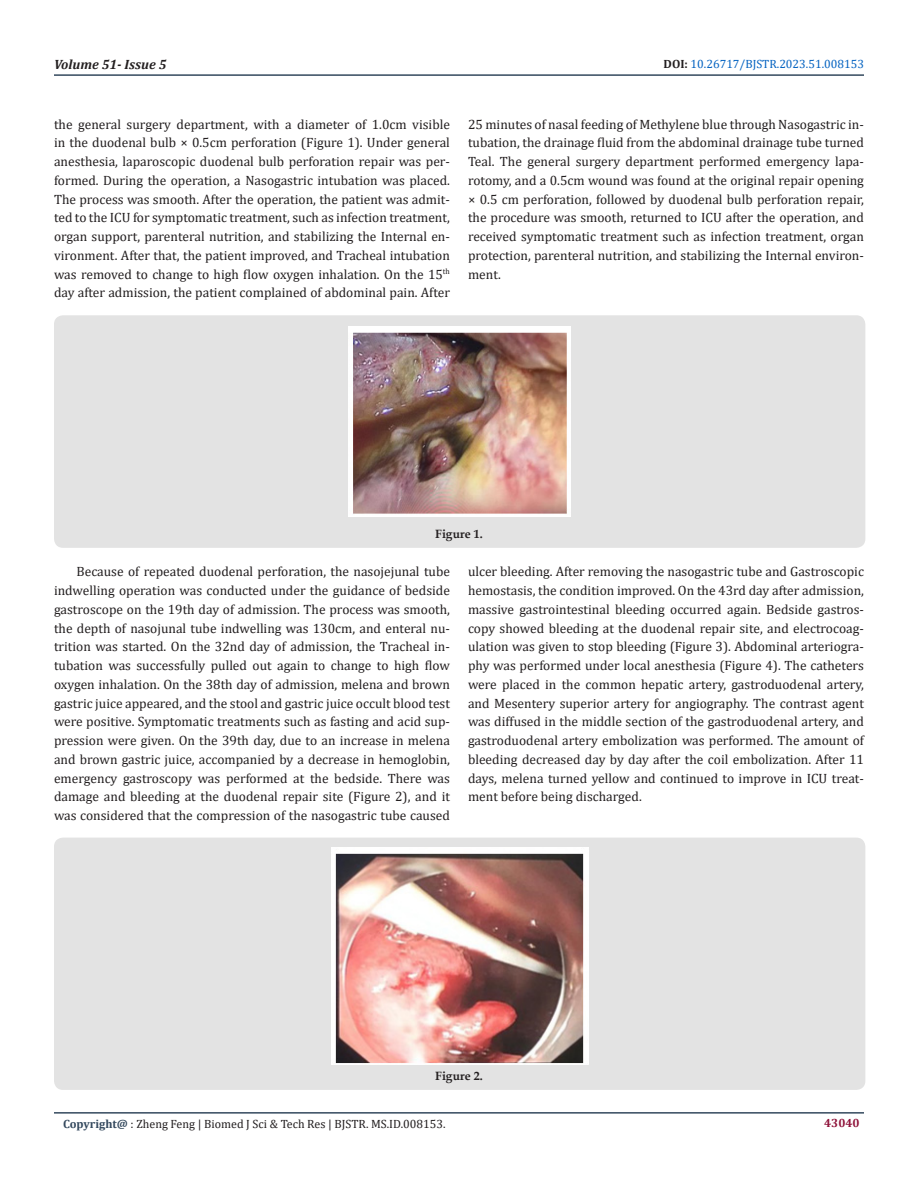
<style>
.page{position:relative;width:918px;height:1188px;background:#fff}
.page>*{position:absolute;margin:0;border:0;box-sizing:border-box;transform-origin:0 0}
.t1{font:13.5px/18.8px "Cambria";color:#231f20;text-align:justify}
.t2{font:italic 700 13.5px "Cambria";color:#231f20}
.t3{font:12px "Cambria";color:#231f20}
.t4{font:12px "Cambria";color:#0563c1}
.t5{font:700 12px "Book Antiqua";color:#231f20}
.t6{font:700 12px "Cambria";color:#8f133a}
.s1{font-weight:700;color:#231f20}
.s2{font-weight:700;color:#34495e}
</style>
<div class="page">
<hr style="left:54px;top:1112px;width:810px;height:2px;background:#34495e">
<hr style="left:54px;top:74px;width:810px;height:2px;background:#34495e">
<div style="left:54px;top:315px;width:811px;height:233px;background:#e3e3e3;border-radius:9px"></div>
<img style="left:349px;top:326px;width:222px;height:191px">
<div style="left:54px;top:838px;width:811px;height:252px;background:#e3e3e3;border-radius:9px"></div>
<img style="left:331px;top:848px;width:257px;height:217px">
<p class="t2" style="left:54px;top:55px;width:114px">Volume 51- Issue 5</p>
<p class="t4" style="left:664px;top:57px;width:202px"><span class="s1">DOI:</span> 10.26717/BJSTR.2023.51.008153</p>
<p class="t1" style="left:54px;top:115px;width:398px">the general surgery department, with a diameter of 1.0cm visible in the duodenal bulb × 0.5cm perforation (Figure 1). Under general anesthesia, laparoscopic duodenal bulb perforation repair was per&shy;formed. During the operation, a Nasogastric intubation was placed.<br>The process was smooth. After the operation, the patient was admit&shy;ted to the ICU for symptomatic treatment, such as infection treatment, organ support, parenteral nutrition, and stabilizing the Internal en&shy;vironment. After that, the patient improved, and Tracheal intubation was removed to change to high flow oxygen inhalation. On the 15<sup>th </sup>day after admission, the patient complained of abdominal pain. After</p>
<p class="t1" style="left:468px;top:115px;width:398px">25 minutes of nasal feeding of Methylene blue through Nasogastric in&shy;tubation, the drainage fluid from the abdominal drainage tube turned Teal. The general surgery department performed emergency lapa&shy;rotomy, and a 0.5cm wound was found at the original repair opening × 0.5 cm perforation, followed by duodenal bulb perforation repair, the procedure was smooth, returned to ICU after the operation, and received symptomatic treatment such as infection treatment, organ protection, parenteral nutrition, and stabilizing the Internal environ&shy;ment.</p>
<p class="t5" style="left:435px;top:526px;width:49px">Figure 1.</p>
<p class="t1" style="left:54px;top:562px;width:398px;text-indent:22px">Because of repeated duodenal perforation, the nasojejunal tube indwelling operation was conducted under the guidance of bedside gastroscope on the 19th day of admission. The process was smooth, the depth of nasojunal tube indwelling was 130cm, and enteral nu&shy;trition was started. On the 32nd day of admission, the Tracheal in&shy;tubation was successfully pulled out again to change to high flow oxygen inhalation. On the 38th day of admission, melena and brown gastric juice appeared, and the stool and gastric juice occult blood test were positive. Symptomatic treatments such as fasting and acid sup&shy;pression were given. On the 39th day, due to an increase in melena and brown gastric juice, accompanied by a decrease in hemoglobin, emergency gastroscopy was performed at the bedside. There was damage and bleeding at the duodenal repair site (Figure 2), and it was considered that the compression of the nasogastric tube caused</p>
<p class="t1" style="left:468px;top:562px;width:398px">ulcer bleeding. After removing the nasogastric tube and Gastroscopic hemostasis, the condition improved. On the 43rd day after admission, massive gastrointestinal bleeding occurred again. Bedside gastros&shy;copy showed bleeding at the duodenal repair site, and electrocoag&shy;ulation was given to stop bleeding (Figure 3). Abdominal arteriogra&shy;phy was performed under local anesthesia (Figure 4). The catheters were placed in the common hepatic artery, gastroduodenal artery, and Mesentery superior artery for angiography. The contrast agent was diffused in the middle section of the gastroduodenal artery, and gastroduodenal artery embolization was performed. The amount of bleeding decreased day by day after the coil embolization. After 11 days, melena turned yellow and continued to improve in ICU treat&shy;ment before being discharged.</p>
<p class="t5" style="left:435px;top:1068px;width:49px">Figure 2.</p>
<p class="t3" style="left:63px;top:1117px;width:384px"><span class="s2">Copyright@</span> : Zheng Feng | Biomed J Sci &amp; Tech Res | BJSTR. MS.ID.008153.</p>
<p class="t6" style="left:824px;top:1115px;width:37px">43040</p>
</div>
